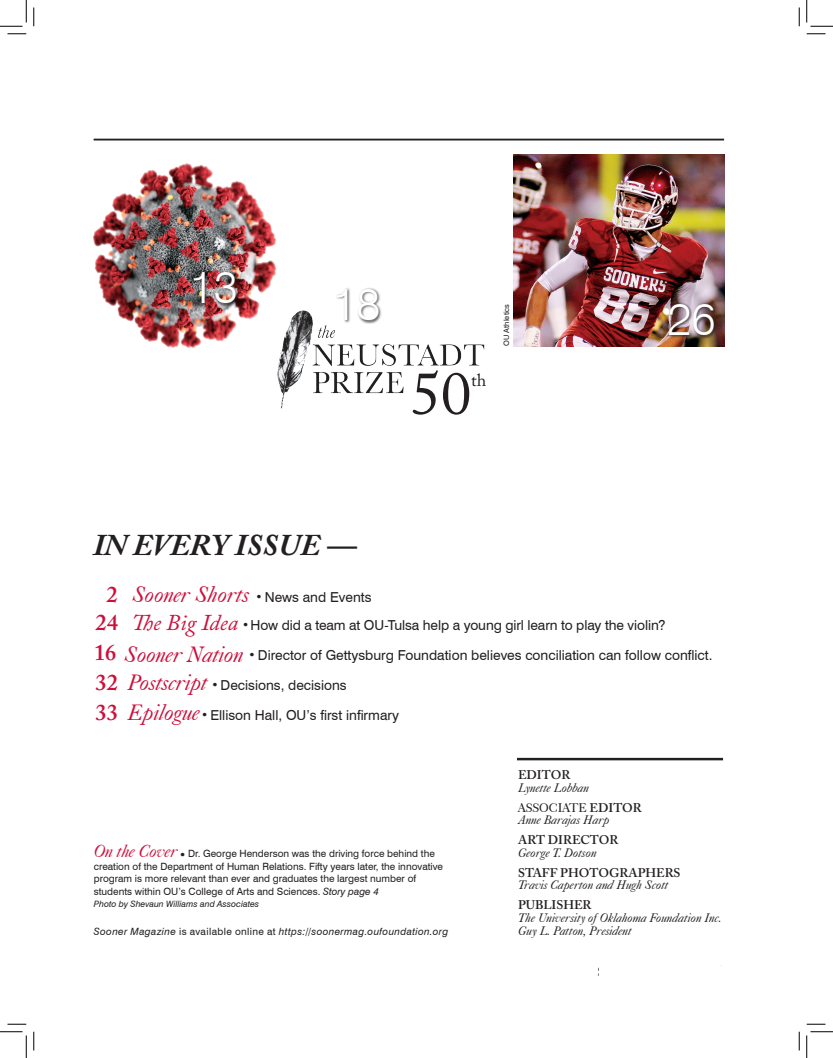
<style>
.page{position:relative;width:833px;height:1058px;background:#fff}
.page>*{position:absolute;margin:0;border:0;box-sizing:border-box;transform-origin:0 0}
.t1{font:60px "Adobe Caslon Pro";color:#231f20}
.t2{font:300 45px "Swiss 721 BT";color:#fff}
.t3{font:italic 700 30px "Adobe Caslon Pro";color:#231f20}
.t4{font:17.5px "Adobe Caslon Pro";color:#231f20}
.t5{font:13.75px/30px "Swiss 721 BT";color:#231f20}
.t6{font:italic 12.5px/20px "Caslon 540 BT";color:#231f20}
.t7{font:600 12.5px "Adobe Caslon Pro";color:#231f20}
.t8{font:10px/12.5px "Swiss 721 BT";color:#231f20}
.t9{font:italic 10px "Swiss 721 BT";letter-spacing:.035em;color:#231f20}
.t10{font:italic 8.75px "Swiss 721 BT";color:#231f20}
.t11{font:7.5px "Swiss 721 BT";letter-spacing:.005em;color:#231f20}
.s1{font-family:"Adobe Caslon Pro";font-weight:600;font-size:22.5px;color:#cd0f3b}
.s2{font-family:"Caslon 540 BT";font-style:italic;font-size:22.5px;color:#cd0f3b}
.s3{font-family:"Adobe Caslon Pro";font-size:15px}
.s4{font-family:"Adobe Caslon Pro";font-style:italic;font-size:22.5px;color:#cd0f3b}
.s5{font-family:"Caslon 540 BT";font-style:italic;font-size:17.5px;color:#cd0f3b}
.s6{font-style:italic}
.s7{font-style:normal}
.s8{font-family:"Adobe Caslon Pro";font-weight:600;font-style:normal}
</style>
<div class="page">
<hr style="left:517px;top:758px;width:206px;height:2px;background:#231f20">
<img style="left:93px;top:163px;width:184px;height:185px">
<hr style="left:94px;top:139px;width:630px;height:1px;background:#231f20">
<div style="left:193px;top:270px;width:46px;height:37px;background:#231f20;opacity:.75"></div>
<img style="left:270px;top:306px;width:215px;height:103px">
<img style="left:514px;top:154px;width:210px;height:192px">
<div style="left:667px;top:302px;width:50px;height:37px;background:#231f20;opacity:.75"></div>
<div style="left:335px;top:286px;width:47px;height:38px;background:#231f20;opacity:.75"></div>
<svg style="left:8px;top:33px;width:18px;height:2px"></svg>
<svg style="left:806px;top:33px;width:19px;height:2px"></svg>
<svg style="left:8px;top:1023px;width:18px;height:2px"></svg>
<svg style="left:806px;top:1023px;width:19px;height:2px"></svg>
<svg style="left:33px;top:8px;width:2px;height:18px"></svg>
<svg style="left:33px;top:1031px;width:2px;height:19px"></svg>
<svg style="left:798px;top:8px;width:2px;height:18px"></svg>
<svg style="left:798px;top:1031px;width:2px;height:19px"></svg>
<svg style="left:0;top:0;width:27px;height:27px"></svg>
<svg style="left:0;top:1031px;width:27px;height:27px"></svg>
<svg style="left:806px;top:0;width:26px;height:27px"></svg>
<svg style="left:806px;top:1031px;width:26px;height:27px"></svg>
<h2 class="t2" style="left:190px;top:259px;width:49px">13</h2>
<h2 class="t2" style="left:332px;top:276px;width:49px">18</h2>
<h1 class="t1" style="left:411px;top:358px;width:61px">50</h1>
<p class="t4" style="left:471px;top:370px;width:17px">th</p>
<p class="t11" style="left:501px;top:346px;width:43px;rotate:-90deg">OU Athletics</p>
<h2 class="t2" style="left:667px;top:291px;width:49px">26</h2>
<h3 class="t3" style="left:93px;top:527px;width:265px">IN EVERY ISSUE —</h3>
<p class="t5" style="left:95px;top:582px;width:571px;line-height:28.8px;text-indent:11px"><span class="s1">2</span> <span class="s2">Sooner Shorts</span> <span class="s3">•</span> News and Events<br><span class="s1">24</span> <span class="s4">The Big Idea</span> <span class="s3">•</span> How did a team at OU-Tulsa help a young girl learn to play the violin?</p>
<p class="t5" style="left:94px;top:640px;width:619px"><span class="s1">16</span> <span class="s2">Sooner Nation</span> <span class="s3">•</span> Director of Gettysburg Foundation believes conciliation can follow conflict.<br><span class="s1">32</span> <span class="s2">Postscript</span> <span class="s3">•</span> Decisions, decisions<br><span class="s1">33</span> <span class="s2">Epilogue</span> <span class="s3">•</span> Ellison Hall, OU’s first infirmary</p>
<p class="t8" style="left:94px;top:847px;width:351px"><span class="s5">On the Cover</span> <span class="s3">•</span> Dr. George Henderson was the driving force behind the creation of the Department of Human Relations. Fifty years later, the innovative program is more relevant than ever and graduates the largest number of students within OU’s College of Arts and Sciences. <span class="s6">Story page 4</span></p>
<p class="t10" style="left:94px;top:898px;width:167px">Photo by Shevaun Williams and Associates</p>
<p class="t9" style="left:94px;top:924px;width:356px">Sooner Magazine <span class="s7">is available online at</span> https://soonermag.oufoundation.org</p>
<p class="t7" style="left:518px;top:767px;width:54px">EDITOR</p>
<p class="t6" style="left:518px;top:777px;width:125px">Lynette Lobban<br><span class="s7">ASSOCIATE</span> <span class="s8">EDITOR</span></p>
<p class="t6" style="left:518px;top:810px;width:93px">Anne Barajas Harp</p>
<p class="t7" style="left:518px;top:832px;width:102px">ART DIRECTOR</p>
<p class="t6" style="left:518px;top:842px;width:80px">George T. Dotson</p>
<p class="t7" style="left:518px;top:865px;width:164px">STAFF PHOTOGRAPHERS</p>
<p class="t6" style="left:518px;top:875px;width:152px">Travis Caperton and Hugh Scott</p>
<p class="t7" style="left:518px;top:897px;width:75px">PUBLISHER</p>
<p class="t6" style="left:518px;top:911px;width:205px;line-height:12.5px">The University of Oklahoma Foundation Inc.<br>Guy L. Patton, President</p>
</div>
